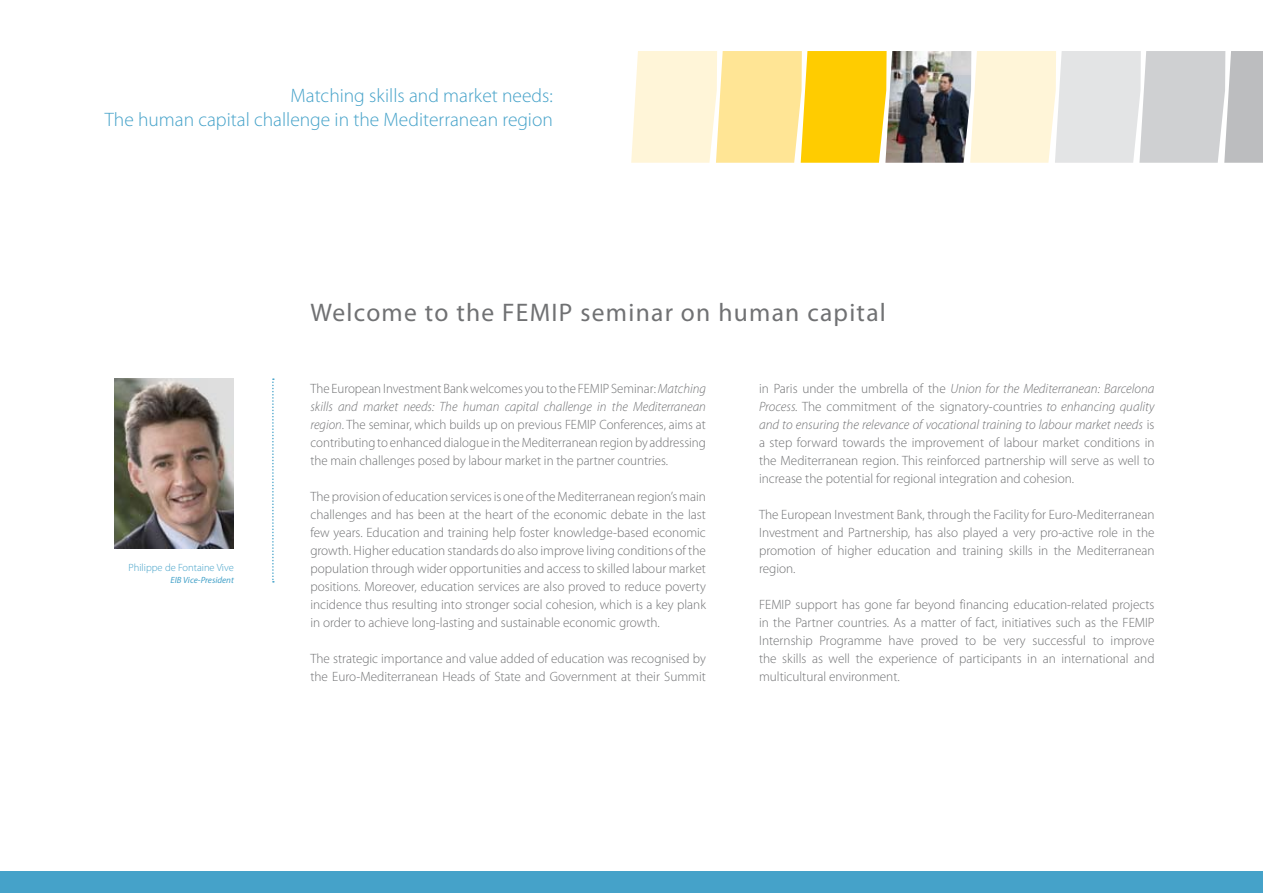
<style>
.page{position:relative;width:1263px;height:893px;background:#fff}
.page>*{position:absolute;margin:0;border:0;box-sizing:border-box;transform-origin:0 0}
.t1{font:25.5px "Myriad Pro";letter-spacing:.05em;color:#707173}
.t2{font:300 19.5px/24px "Myriad Pro";color:#45a2c9;text-align:right}
.t3{font:300 13.5px/18px "Myriad Pro";color:#707173;text-align:justify}
.t4{font:300 13.5px/18px "Myriad Pro";color:#707173;text-align:justify;scale:.96 1}
.t5{font:300 10.5px "Myriad Pro";color:#45a2c9}
.t6{font:italic 9px "Myriad Pro";color:#45a2c9}
.s1{font-style:italic}
</style>
<div class="page">
<div style="left:0;top:872px;width:1263px;height:21px;background:#45a2c9"></div>
<svg style="left:272px;top:378px;width:2px;height:205px"></svg>
<img style="left:115px;top:378px;width:119px;height:171px">
<svg style="left:631px;top:51px;width:632px;height:112px;background:#dfd2a8"></svg>
<h2 class="t2" style="left:105px;top:83px;width:449px">Matching skills and market needs:<br>The human capital challenge in the Mediterranean region</h2>
<p class="t5" style="left:129px;top:561px;width:107px">Philippe de Fontaine Vive</p>
<p class="t6" style="left:171px;top:574px;width:65px">EIB Vice-President</p>
<h1 class="t1" style="left:310px;top:297px;width:577px">Welcome to the FEMIP seminar on human capital</h1>
<p class="t4" style="left:310px;top:380px;width:413px">The European Investment Bank welcomes you to the FEMIP Seminar: <span class="s1">Matching skills and market needs: The human capital challenge in the Mediterranean region</span>. The seminar, which builds up on previous FEMIP Conferences, aims at contributing to enhanced dialogue in the Mediterranean region by addressing the main challenges posed by labour market in the partner countries.</p>
<p class="t3" style="left:310px;top:488px;width:397px">The provision of education services is one of the Mediterranean region’s main challenges and has been at the heart of the economic debate in the last few years. Education and training help foster knowledge-based economic growth. Higher education standards do also improve living conditions of the population through wider opportunities and access to skilled labour market positions. Moreover, education services are also proved to reduce poverty incidence thus resulting into stronger social cohesion, which is a key plank in order to achieve long-lasting and sustainable economic growth.</p>
<p class="t3" style="left:310px;top:650px;width:397px">The strategic importance and value added of education was recognised by the Euro-Mediterranean Heads of State and Government at their Summit</p>
<p class="t3" style="left:759px;top:380px;width:397px">in Paris under the umbrella of the <span class="s1">Union for the Mediterranean: Barcelona Process.</span> The commitment of the signatory-countries <span class="s1">to enhancing quality and to ensuring the relevance of vocational training to labour market needs</span> is a step forward towards the improvement of labour market conditions in the Mediterranean region. This reinforced partnership will serve as well to increase the potential for regional integration and cohesion.</p>
<p class="t3" style="left:759px;top:506px;width:397px">The European Investment Bank, through the Facility for Euro-Mediterranean Investment and Partnership, has also played a very pro-active role in the promotion of higher education and training skills in the Mediterranean region.</p>
<p class="t3" style="left:759px;top:596px;width:397px">FEMIP support has gone far beyond financing education-related projects in the Partner countries. As a matter of fact, initiatives such as the FEMIP Internship Programme have proved to be very successful to improve the skills as well the experience of participants in an international and multicultural environment.</p>
</div>
